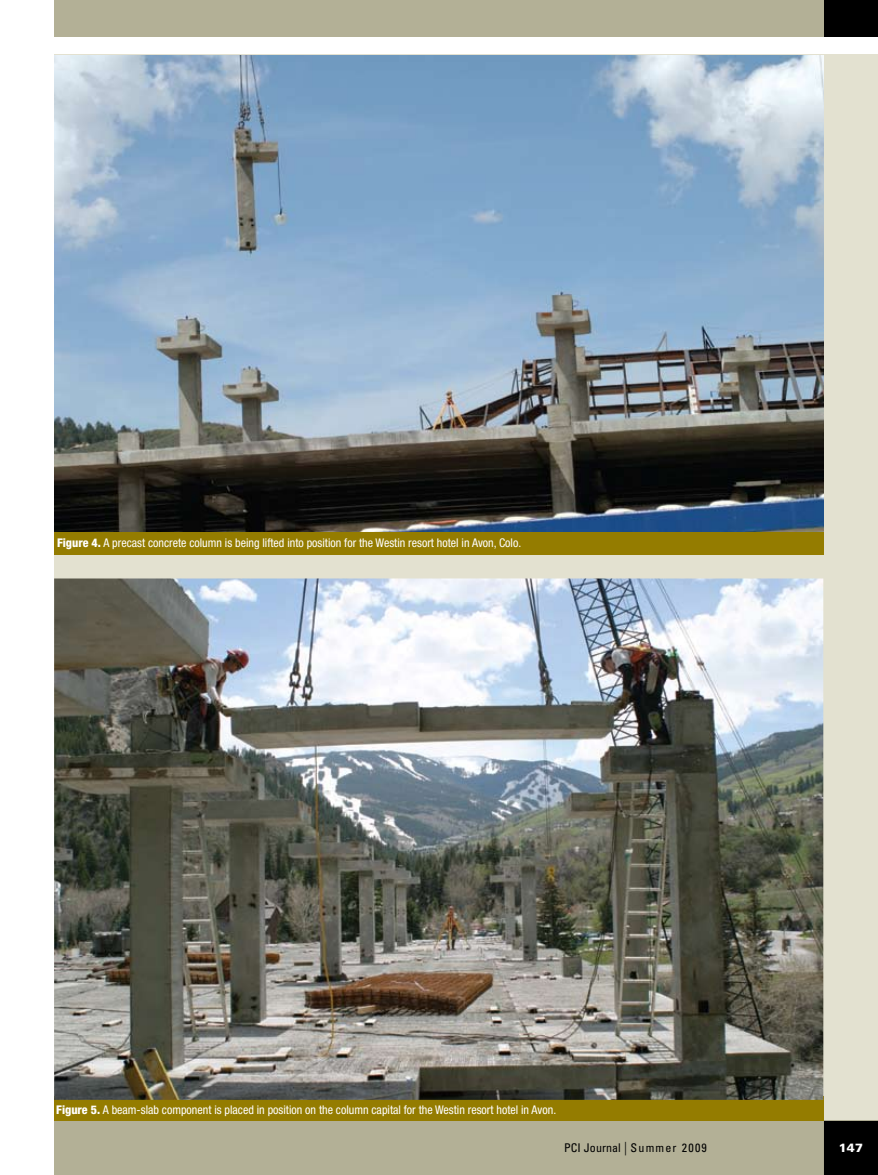
<style>
.page{position:relative;width:878px;height:1175px;background:#fff}
.page>*{position:absolute;margin:0;border:0;box-sizing:border-box;transform-origin:0 0}
.t1{font:condensed 12px "Helvetica Neue";color:#fff}
.t2{font:condensed 12px "Univers";letter-spacing:.05em;color:#000}
.t3{font:900 12px "Univers";color:#fff}
.s1{font-weight:800}
.s2{font-weight:300;font-size:13.5px}
</style>
<div class="page">
<div style="left:54px;top:54px;width:824px;height:1066px;background:#e3e1d0"></div>
<div style="left:54px;top:0;width:824px;height:36px;background:#b3b096"></div>
<div style="left:54px;top:1120px;width:824px;height:54px;background:#b3b096"></div>
<div style="left:824px;top:1121px;width:54px;height:53px;background:#000"></div>
<div style="left:824px;top:0;width:54px;height:36px;background:#000"></div>
<div style="left:55px;top:530px;width:769px;height:24px;background:#947c00"></div>
<img style="left:55px;top:55px;width:769px;height:476px">
<div style="left:54px;top:1096px;width:769px;height:24px;background:#947c00"></div>
<img style="left:54px;top:578px;width:769px;height:521px">
<p class="t1" style="left:57px;top:536px;width:466px"><span class="s1">Figure 4.</span> A precast concrete column is being lifted into position for the Westin resort hotel in Avon, Colo.</p>
<p class="t1" style="left:56px;top:1102px;width:501px"><span class="s1">Figure 5.</span> A beam-slab component is placed in position on the column capital for the Westin resort hotel in Avon.</p>
<p class="t2" style="left:564px;top:1140px;width:144px">PCI Journal <span class="s2">|</span> Summer 2009</p>
<p class="t3" style="left:838px;top:1140px;width:26px">147</p>
</div>
